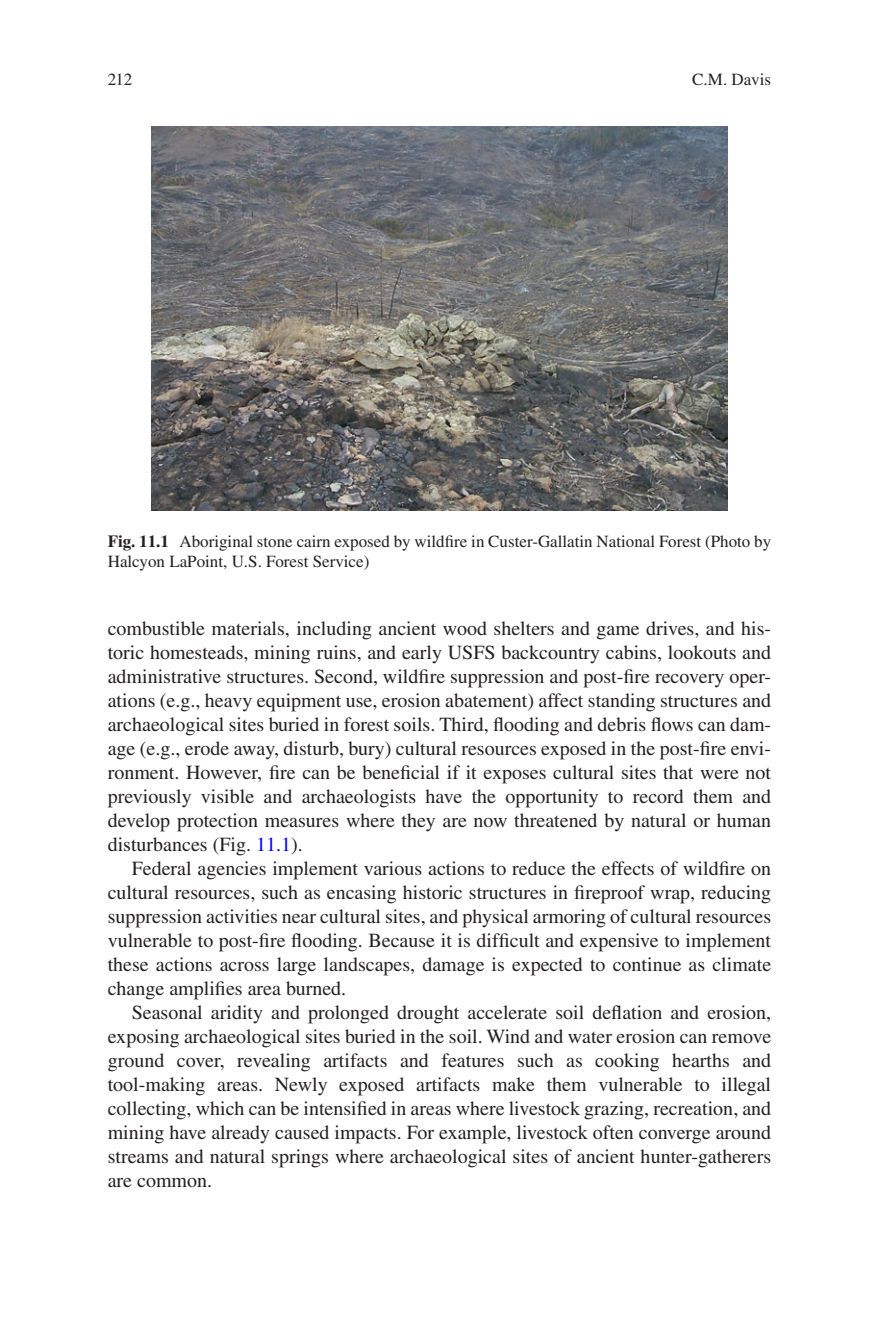
<style>
.page{position:relative;width:879px;height:1333px;background:#fff}
.page>*{position:absolute;margin:0;border:0;box-sizing:border-box;transform-origin:0 0}
.t1{font:20px/24px "Dsrxmf Lclwlq Times LT Std";color:#231f20;text-align:justify}
.t2{font:17px/20px "Dsrxmf Lclwlq Times LT Std";color:#231f20}
.t3{font:17px "Pxbmmv Wclhrn Times LT Std";letter-spacing:.005em;color:#231f20}
.s1{font-family:"Shsncx Pdcmpb Times LT Std";font-weight:700}
.s2{color:#00f}
</style>
<div class="page">
<img style="left:151px;top:127px;width:576px;height:384px">
<p class="t2" style="left:108px;top:69px;width:26px">212</p>
<p class="t3" style="left:692px;top:70px;width:81px">C.M. Davis</p>
<p class="t2" style="left:108px;top:531px;width:665px"><span class="s1">Fig. 11.1</span> Aboriginal stone cairn exposed by wildfire in Custer-Gallatin National Forest (Photo by<br>Halcyon LaPoint, U.S. Forest Service)</p>
<p class="t1" style="left:108px;top:615px;width:665px">combustible materials, including ancient wood shelters and game drives, and his&shy;toric homesteads, mining ruins, and early USFS backcountry cabins, lookouts and administrative structures. Second, wildfire suppression and post-fire recovery oper&shy;ations (e.g., heavy equipment use, erosion abatement) affect standing structures and archaeological sites buried in forest soils. Third, flooding and debris flows can dam&shy;age (e.g., erode away, disturb, bury) cultural resources exposed in the post-fire envi&shy;ronment. However, fire can be beneficial if it exposes cultural sites that were not previously visible and archaeologists have the opportunity to record them and develop protection measures where they are now threatened by natural or human disturbances (Fig. <span class="s2">11.1</span>).</p>
<p class="t1" style="left:108px;top:855px;width:665px;text-indent:24px">Federal agencies implement various actions to reduce the effects of wildfire on cultural resources, such as encasing historic structures in fireproof wrap, reducing suppression activities near cultural sites, and physical armoring of cultural resources vulnerable to post-fire flooding. Because it is difficult and expensive to implement these actions across large landscapes, damage is expected to continue as climate change amplifies area burned.</p>
<p class="t1" style="left:108px;top:999px;width:665px;text-indent:24px">Seasonal aridity and prolonged drought accelerate soil deflation and erosion, exposing archaeological sites buried in the soil. Wind and water erosion can remove ground cover, revealing artifacts and features such as cooking hearths and tool-making areas. Newly exposed artifacts make them vulnerable to illegal collecting, which can be intensified in areas where livestock grazing, recreation, and mining have already caused impacts. For example, livestock often converge around streams and natural springs where archaeological sites of ancient hunter-gatherers are common.</p>
</div>
